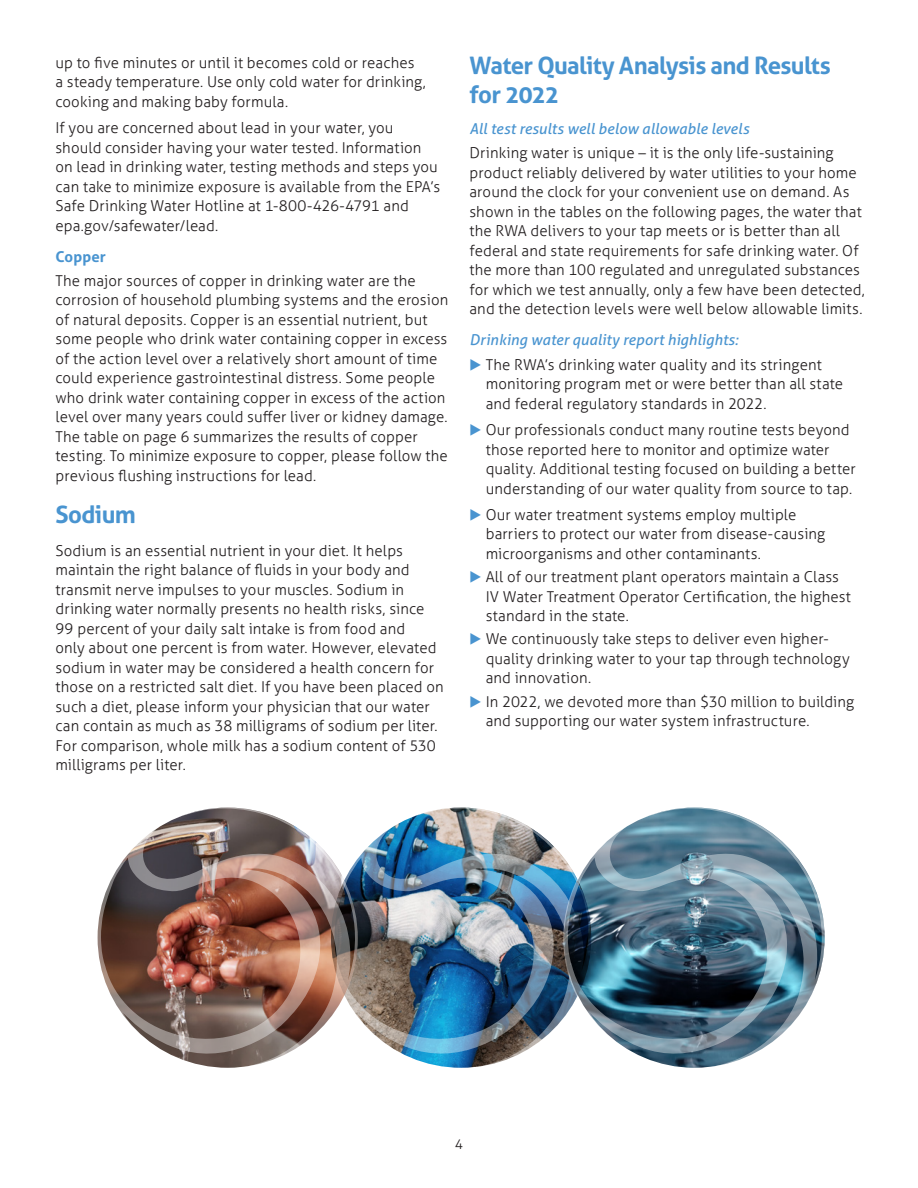
<style>
.page{position:relative;width:918px;height:1188px;background:#fff}
.page>*{position:absolute;margin:0;border:0;box-sizing:border-box;transform-origin:0 0}
.A_Heads{font:700 24px/28.5px "Aller";letter-spacing:-.025em;color:#4994d0}
.Running_Text{font:300 15px/19.5px "Aller";letter-spacing:.005em;color:#231f20}
._2020_Bullet__Underscores{font:300 15px/19.5px "Aller";letter-spacing:.005em;color:#231f20}
.Small_Heads{font:italic 15px "Aller";letter-spacing:.005em;color:#4994d0}
.Small_Heads-2{font:700 15px "Aller";letter-spacing:.005em;color:#4994d0}
.t1{font:300 13.5px "Aller";color:#231f20}
.s1{font-family:"European Pi Three";font-weight:400;color:#4994d0}
</style>
<div class="page">
<img style="left:359px;top:808px;width:204px;height:260px">
<img style="left:563px;top:808px;width:262px;height:260px">
<img style="left:97px;top:808px;width:262px;height:260px">
<p class="Running_Text" style="left:56px;top:53px;width:372px">up to five minutes or until it becomes cold or reaches a steady temperature. Use only cold water for drinking, cooking and making baby formula.</p>
<p class="Running_Text" style="left:56px;top:118px;width:386px">If you are concerned about lead in your water, you should consider having your water tested. Information on lead in drinking water, testing methods and steps you can take to minimize exposure is available from the EPA’s Safe Drinking Water Hotline at 1-800-426-4791 and epa.gov/safewater/lead.</p>
<p class="Small_Heads-2" style="left:56px;top:247px;width:52px">Copper</p>
<p class="Running_Text" style="left:56px;top:271px;width:394px">The major sources of copper in drinking water are the corrosion of household plumbing systems and the erosion of natural deposits. Copper is an essential nutrient, but some people who drink water containing copper in excess of the action level over a relatively short amount of time could experience gastrointestinal distress. Some people who drink water containing copper in excess of the action level over many years could suffer liver or kidney damage.<br>The table on page 6 summarizes the results of copper testing. To minimize exposure to copper, please follow the previous flushing instructions for lead.</p>
<p class="A_Heads" style="left:56px;top:500px;width:82px">Sodium</p>
<p class="Running_Text" style="left:56px;top:541px;width:390px">Sodium is an essential nutrient in your diet. It helps maintain the right balance of fluids in your body and transmit nerve impulses to your muscles. Sodium in drinking water normally presents no health risks, since 99 percent of your daily salt intake is from food and<br>only about one percent is from water. However, elevated sodium in water may be considered a health concern for those on a restricted salt diet. If you have been placed on such a diet, please inform your physician that our water can contain as much as 38 milligrams of sodium per liter.<br>For comparison, whole milk has a sodium content of 530 milligrams per liter.</p>
<p class="A_Heads" style="left:470px;top:51px;width:363px">Water Quality Analysis and Results for 2022</p>
<p class="Small_Heads" style="left:470px;top:120px;width:281px">All test results well below allowable levels</p>
<p class="Running_Text" style="left:470px;top:143px;width:397px">Drinking water is unique – it is the only life-sustaining product reliably delivered by water utilities to your home around the clock for your convenient use on demand. As shown in the tables on the following pages, the water that the RWA delivers to your tap meets or is better than all federal and state requirements for safe drinking water. Of the more than 100 regulated and unregulated substances for which we test annually, only a few have been detected, and the detection levels were well below allowable limits.</p>
<p class="Small_Heads" style="left:470px;top:331px;width:270px">Drinking water quality report highlights:</p>
<p class="_2020_Bullet__Underscores" style="left:486px;top:355px;width:359px;text-indent:-16px"><span class="s1">E</span> The RWA’s drinking water quality and its stringent monitoring program met or were better than all state and federal regulatory standards in 2022.</p>
<p class="_2020_Bullet__Underscores" style="left:486px;top:420px;width:372px;text-indent:-16px"><span class="s1">E</span> Our professionals conduct many routine tests beyond those reported here to monitor and optimize water quality. Additional testing focused on building a better understanding of our water quality from source to tap.</p>
<p class="_2020_Bullet__Underscores" style="left:486px;top:505px;width:341px;text-indent:-16px"><span class="s1">E</span> Our water treatment systems employ multiple barriers to protect our water from disease-causing microorganisms and other contaminants.</p>
<p class="_2020_Bullet__Underscores" style="left:486px;top:567px;width:367px;text-indent:-16px"><span class="s1">E</span> All of our treatment plant operators maintain a Class<br>IV Water Treatment Operator Certification, the highest standard in the state.</p>
<p class="_2020_Bullet__Underscores" style="left:486px;top:629px;width:366px;text-indent:-16px"><span class="s1">E</span> We continuously take steps to deliver even higher&shy;quality drinking water to your tap through technology and innovation.</p>
<p class="_2020_Bullet__Underscores" style="left:486px;top:692px;width:370px;text-indent:-16px"><span class="s1">E</span> In 2022, we devoted more than $30 million to building and supporting our water system infrastructure.</p>
<p class="t1" style="left:455px;top:1136px;width:10px">4</p>
</div>
